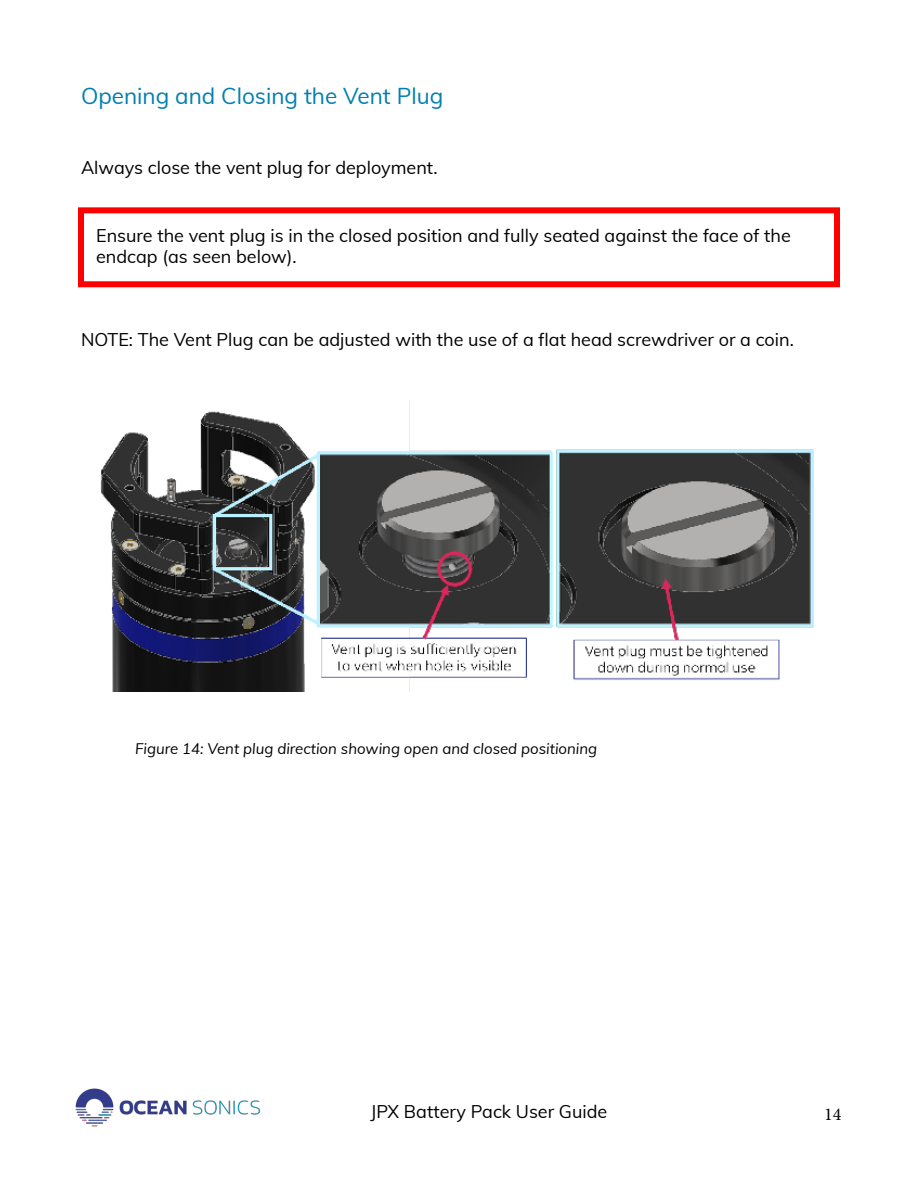
<style>
.page{position:relative;width:918px;height:1188px;background:#fff}
.page>*{position:absolute;margin:0;border:0;box-sizing:border-box;transform-origin:0 0}
.t1{font:22.5px "Muli";color:#017fb1}
.t2{font:18px/21.6px "Muli";color:#000}
.t3{font:18px "Minion Pro";color:#000}
.t4{font:italic 15px "Muli";color:#000}
</style>
<div class="page">
<img style="left:75px;top:1088px;width:186px;height:39px">
<div style="left:78px;top:207px;width:762px;height:80px;border:6px solid #f00"></div>
<img style="left:100px;top:402px;width:714px;height:289px">
<p class="t1" style="left:81px;top:79px;width:364px">Opening and Closing the Vent Plug</p>
<p class="t2" style="left:81px;top:155px;width:358px">Always close the vent plug for deployment.</p>
<p class="t2" style="left:96px;top:224px;width:696px">Ensure the vent plug is in the closed position and fully seated against the face of the endcap (as seen below).</p>
<p class="t2" style="left:81px;top:328px;width:714px">NOTE: The Vent Plug can be adjusted with the use of a flat head screwdriver or a coin.</p>
<p class="t4" style="left:135px;top:737px;width:464px">Figure 14: Vent plug direction showing open and closed positioning</p>
<p class="t2" style="left:370px;top:1100px;width:238px">JPX Battery Pack User Guide</p>
<p class="t3" style="left:824px;top:1102px;width:19px">14</p>
</div>
